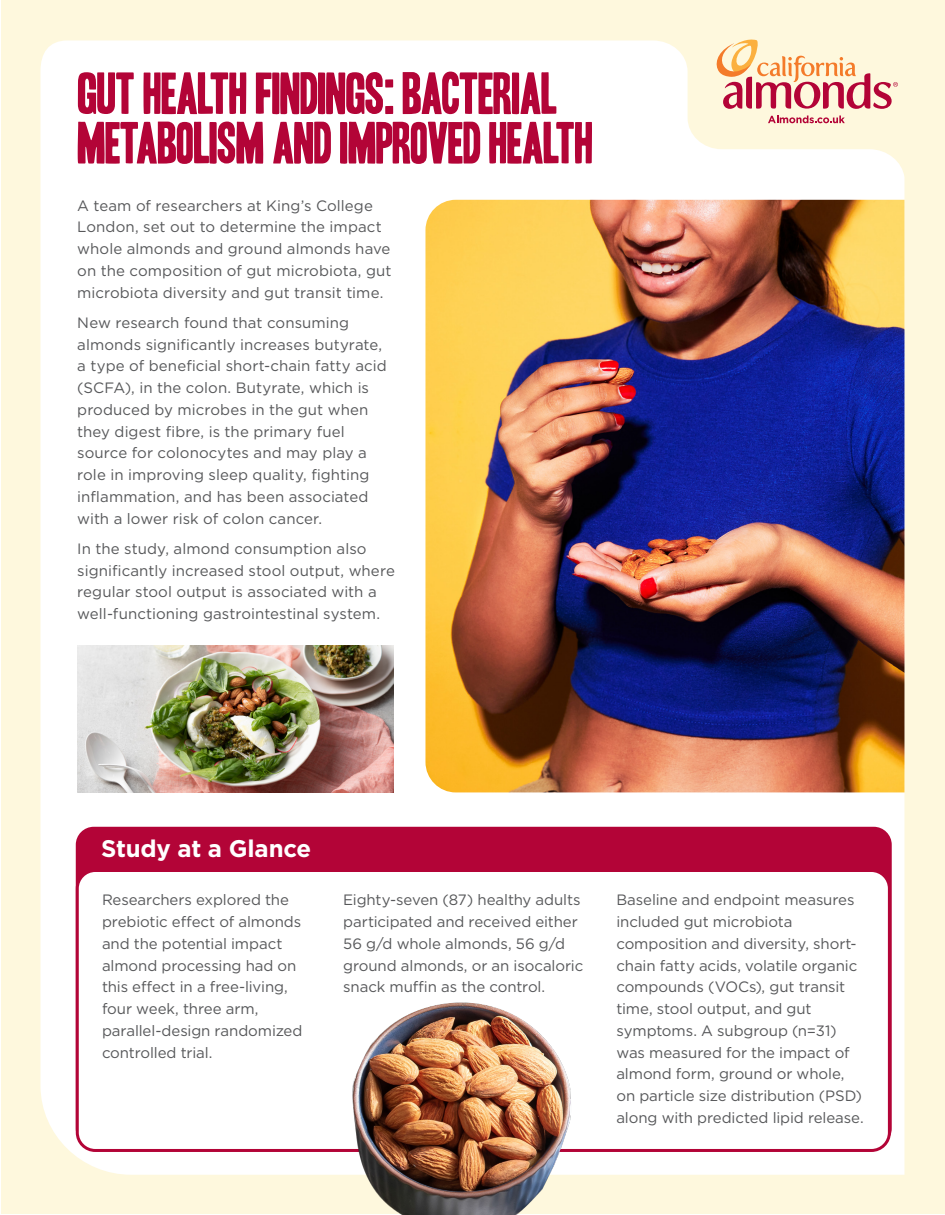
<style>
.page{position:relative;width:945px;height:1215px;background:#fff}
.page>*{position:absolute;margin:0;border:0;box-sizing:border-box;transform-origin:0 0}
.Body4_Directions{font:51px/49.5px "Headline One HPLHS";letter-spacing:-.025em;color:#b30437}
.Body1{font:700 24px "Gotham";letter-spacing:-.01em;color:#fff}
.Body1-2{font:15px/21.8px "Gotham";color:#57585a}
</style>
<div class="page">
<div style="left:2px;top:1px;width:943px;height:1213px;background:#fef8dd"></div>
<div style="left:40px;top:40px;width:864px;height:1135px;background:#fff"></div>
<svg style="left:714px;top:39px;width:184px;height:70px"></svg>
<svg style="left:768px;top:116px;width:77px;height:7px"></svg>
<img style="left:425px;top:200px;width:479px;height:592px">
<div style="left:76px;top:827px;width:816px;height:320px;background:#b30437;border-radius:18px"></div>
<div style="left:77px;top:870px;width:812px;height:280px;background:#fff;border-radius:18px"></div>
<div style="left:76px;top:869px;width:815px;height:283px;border:3px solid #b30437;border-radius:18px"></div>
<img style="left:246px;top:1002px;width:367px;height:213px">
<img style="left:77px;top:645px;width:317px;height:147px">
<p class="Body4_Directions" style="left:77px;top:70px;width:519px">GUT HEALTH FINDINGS: BACTERIAL<br>METABOLISM AND IMPROVED HEALTH</p>
<p class="Body1-2" style="left:77px;top:194px;width:316px">A team of researchers at King’s College London, set out to determine the impact whole almonds and ground almonds have on the composition of gut microbiota, gut microbiota diversity and gut transit time.</p>
<p class="Body1-2" style="left:77px;top:311px;width:311px">New research found that consuming almonds significantly increases butyrate, a type of beneficial short-chain fatty acid (SCFA), in the colon. Butyrate, which is produced by microbes in the gut when they digest fibre, is the primary fuel source for colonocytes and may play a role in improving sleep quality, fighting inflammation, and has been associated with a lower risk of colon cancer.</p>
<p class="Body1-2" style="left:77px;top:537px;width:319px">In the study, almond consumption also significantly increased stool output, where regular stool output is associated with a well-functioning gastrointestinal system.</p>
<p class="Body1" style="left:101px;top:832px;width:212px">Study at a Glance</p>
<p class="Body1-2" style="left:102px;top:889px;width:201px">Researchers explored the prebiotic effect of almonds and the potential impact almond processing had on this effect in a free-living, four week, three arm,</p>
<p class="Body1-2" style="left:102px;top:1019px;width:202px">parallel-design randomized controlled trial.</p>
<p class="Body1-2" style="left:343px;top:889px;width:242px">Eighty-seven (87) healthy adults participated and received either<br>56 g/d whole almonds, 56 g/d ground almonds, or an isocaloric snack muffin as the control.</p>
<p class="Body1-2" style="left:616px;top:889px;width:249px">Baseline and endpoint measures included gut microbiota composition and diversity, short&shy;chain fatty acids, volatile organic compounds (VOCs), gut transit time, stool output, and gut symptoms. A subgroup (n=31) was measured for the impact of almond form, ground or whole, on particle size distribution (PSD) along with predicted lipid release.</p>
</div>
